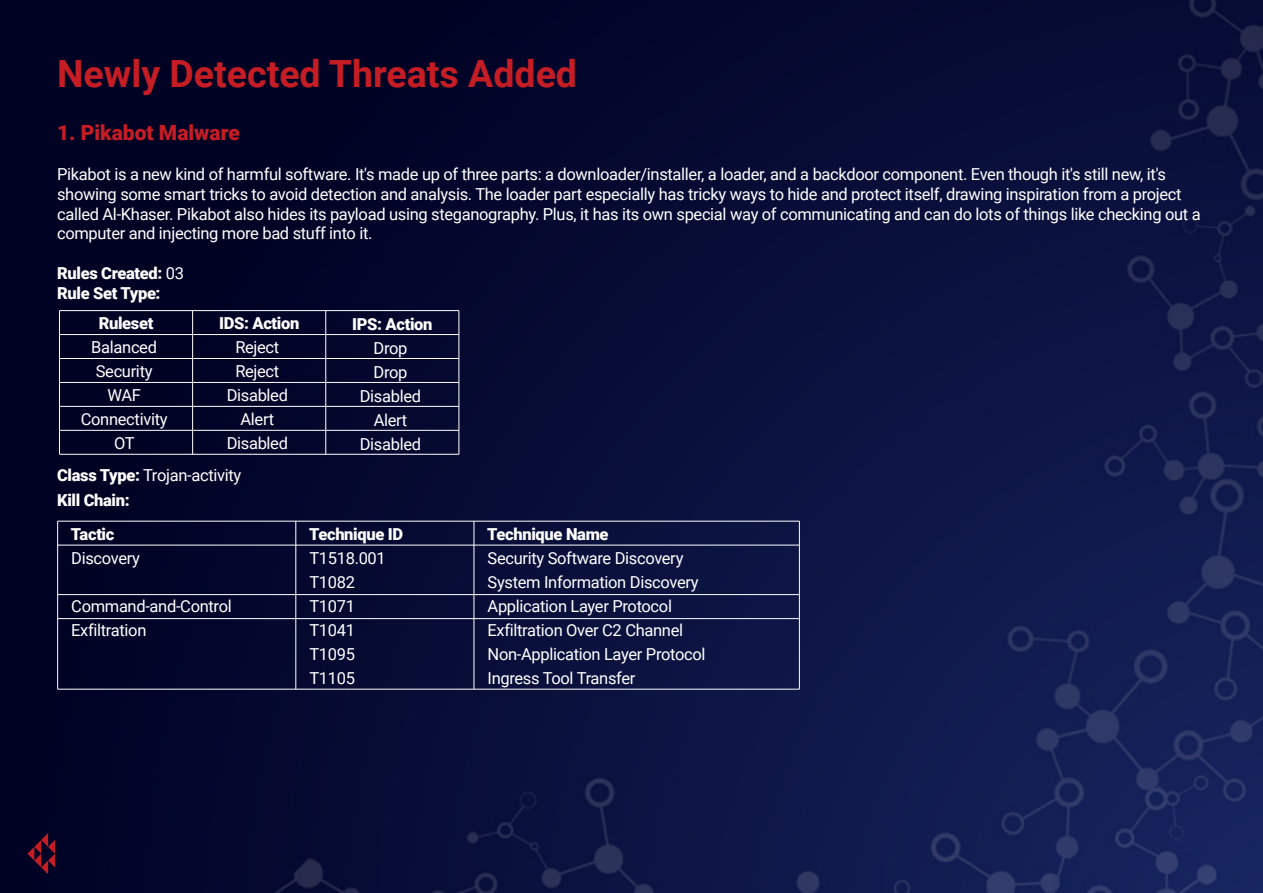
<style>
.page{position:relative;width:1263px;height:893px;background:#fff}
.page>*{position:absolute;margin:0;border:0;box-sizing:border-box;transform-origin:0 0}
.t1{font:700 37.5px "Roboto";color:#c61d25}
.t2{font:900 21px "Roboto";color:#c61d25}
.t3{font:16.5px/24px "Roboto";letter-spacing:-.02em;color:#fff}
.t4{font:900 16.5px/19.8px "Roboto";letter-spacing:-.02em;color:#fff}
.s1{font-weight:400}
</style>
<div class="page">
<img style="left:0;top:0;width:1263px;height:893px">
<svg style="left:28px;top:833px;width:27px;height:41px"></svg>
<hr style="left:59px;top:310px;width:400px;height:1px;background:#fff">
<hr style="left:59px;top:334px;width:400px;height:1px;background:#fff">
<hr style="left:59px;top:358px;width:400px;height:1px;background:#fff">
<hr style="left:59px;top:382px;width:400px;height:1px;background:#fff">
<hr style="left:59px;top:406px;width:400px;height:1px;background:#fff">
<hr style="left:59px;top:430px;width:400px;height:1px;background:#fff">
<hr style="left:59px;top:454px;width:400px;height:1px;background:#fff">
<hr style="left:59px;top:311px;width:1px;height:143px;background:#fff">
<hr style="left:192px;top:311px;width:1px;height:143px;background:#fff">
<hr style="left:325px;top:311px;width:1px;height:143px;background:#fff">
<hr style="left:458px;top:311px;width:1px;height:143px;background:#fff">
<hr style="left:58px;top:521px;width:741px;height:1px;background:#fff">
<hr style="left:58px;top:545px;width:741px;height:1px;background:#fff">
<hr style="left:58px;top:618px;width:741px;height:1px;background:#fff">
<hr style="left:58px;top:594px;width:741px;height:1px;background:#fff">
<hr style="left:58px;top:689px;width:741px;height:1px;background:#fff">
<hr style="left:57px;top:521px;width:1px;height:168px;background:#fff">
<hr style="left:295px;top:521px;width:1px;height:168px;background:#fff">
<hr style="left:474px;top:521px;width:1px;height:168px;background:#fff">
<hr style="left:799px;top:521px;width:1px;height:168px;background:#fff">
<h1 class="t1" style="left:57px;top:47px;width:521px">Newly Detected Threats Added</h1>
<p class="t2" style="left:57px;top:118px;width:184px">1. Pikabot Malware</p>
<p class="t3" style="left:57px;top:164px;width:1145px;line-height:19.8px">Pikabot is a new kind of harmful software. It's made up of three parts: a downloader/installer, a loader, and a backdoor component. Even though it's still new, it's showing some smart tricks to avoid detection and analysis. The loader part especially has tricky ways to hide and protect itself, drawing inspiration from a project called Al-Khaser. Pikabot also hides its payload using steganography. Plus, it has its own special way of communicating and can do lots of things like checking out a computer and injecting more bad stuff into it.</p>
<p class="t4" style="left:57px;top:263px;width:129px">Rules Created: <span class="s1">03<br></span>Rule Set Type:</p>
<p class="t4" style="left:99px;top:313px;width:56px">Ruleset</p>
<p class="t3" style="left:81px;top:335px;width:88px;text-align:center">Balanced<br>Security<br>WAF<br>Connectivity<br>OT</p>
<p class="t4" style="left:219px;top:313px;width:82px">IDS: Action</p>
<p class="t3" style="left:227px;top:335px;width:63px;text-align:center">Reject<br>Reject<br>Disabled<br>Alert<br>Disabled</p>
<p class="t4" style="left:352px;top:313px;width:82px">IPS: Action</p>
<p class="t3" style="left:360px;top:335px;width:63px;text-align:center">Drop<br>Drop<br>Disabled<br>Alert<br>Disabled</p>
<p class="t4" style="left:57px;top:462px;width:186px;line-height:25.2px">Class Type: <span class="s1">Trojan-activity<br></span>Kill Chain:</p>
<p class="t4" style="left:71px;top:523px;width:45px">Tactic</p>
<p class="t4" style="left:309px;top:523px;width:96px">Technique ID</p>
<p class="t4" style="left:487px;top:524px;width:123px">Technique Name</p>
<p class="t3" style="left:71px;top:545px;width:70px">Discovery</p>
<p class="t3" style="left:71px;top:593px;width:162px">Command-and-Control<br>Exfiltration</p>
<p class="t3" style="left:488px;top:545px;width:219px">Security Software Discovery<br>System Information Discovery<br>Application Layer Protocol<br>Exfiltration Over C2 Channel<br>Non-Application Layer Protocol<br>Ingress Tool Transfer</p>
<p class="t3" style="left:309px;top:545px;width:78px">T1518.001<br>T1082<br>T1071<br>T1041<br>T1095<br>T1105</p>
</div>
